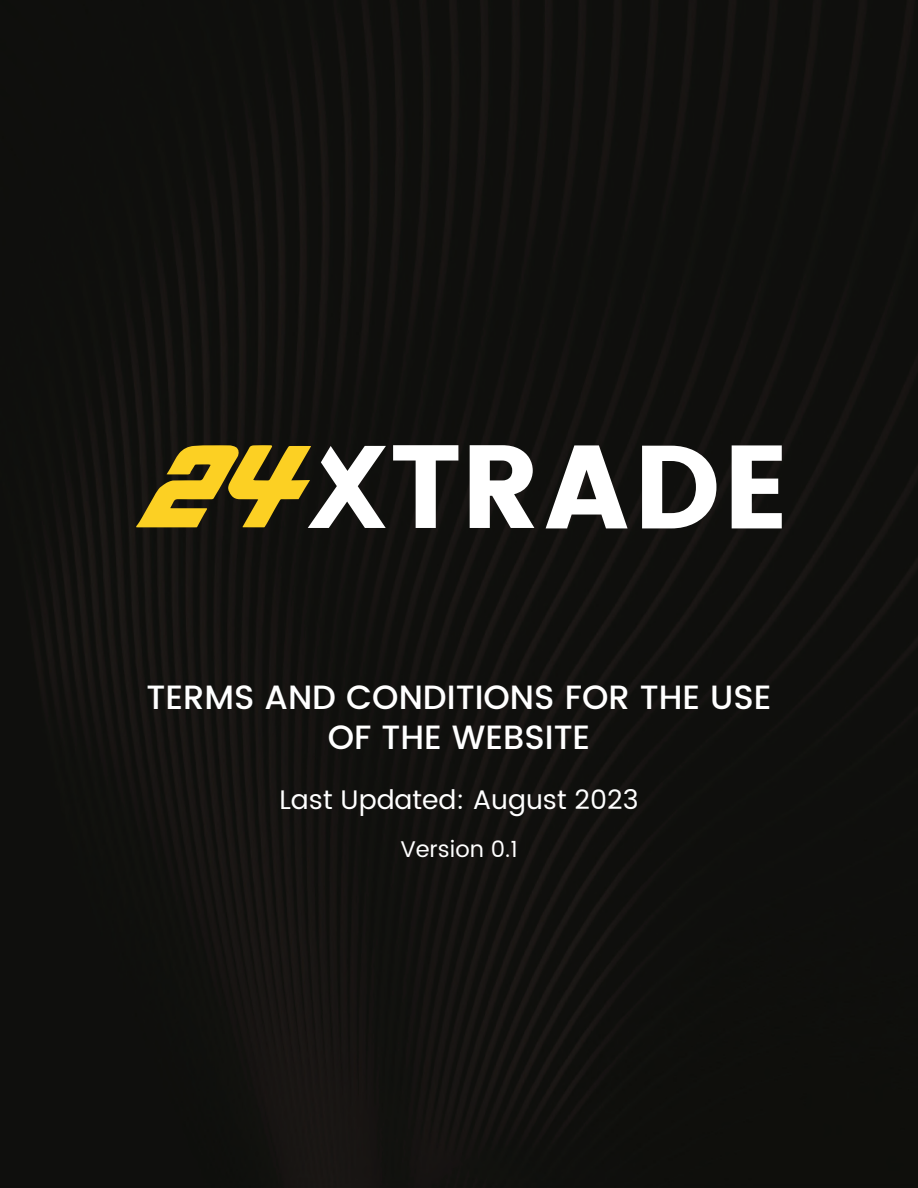
<style>
.page{position:relative;width:918px;height:1188px;background:#fff}
.page>*{position:absolute;margin:0;border:0;box-sizing:border-box;transform-origin:0 0}
.t1{font:500 33.6px/40.3px "Poppins";color:#fff;text-align:center}
.t2{font:26.85px "Poppins";color:#fff}
.t3{font:22.65px "Poppins";color:#fff}
</style>
<div class="page">
<img style="left:0;top:0;width:918px;height:1188px">
<svg style="left:393px;top:445px;width:65px;height:83px"></svg>
<svg style="left:470px;top:445px;width:64px;height:83px"></svg>
<svg style="left:136px;top:445px;width:250px;height:83px;background:#8a7938"></svg>
<svg style="left:546px;top:445px;width:82px;height:83px"></svg>
<svg style="left:642px;top:446px;width:74px;height:82px"></svg>
<svg style="left:732px;top:445px;width:50px;height:83px"></svg>
<p class="t1" style="left:147px;top:678px;width:626px">TERMS AND CONDITIONS FOR THE USE<br>OF THE WEBSITE</p>
<p class="t2" style="left:279px;top:781px;width:361px">Last Updated: August 2023</p>
<p class="t3" style="left:400px;top:833px;width:119px">Version 0.1</p>
</div>
